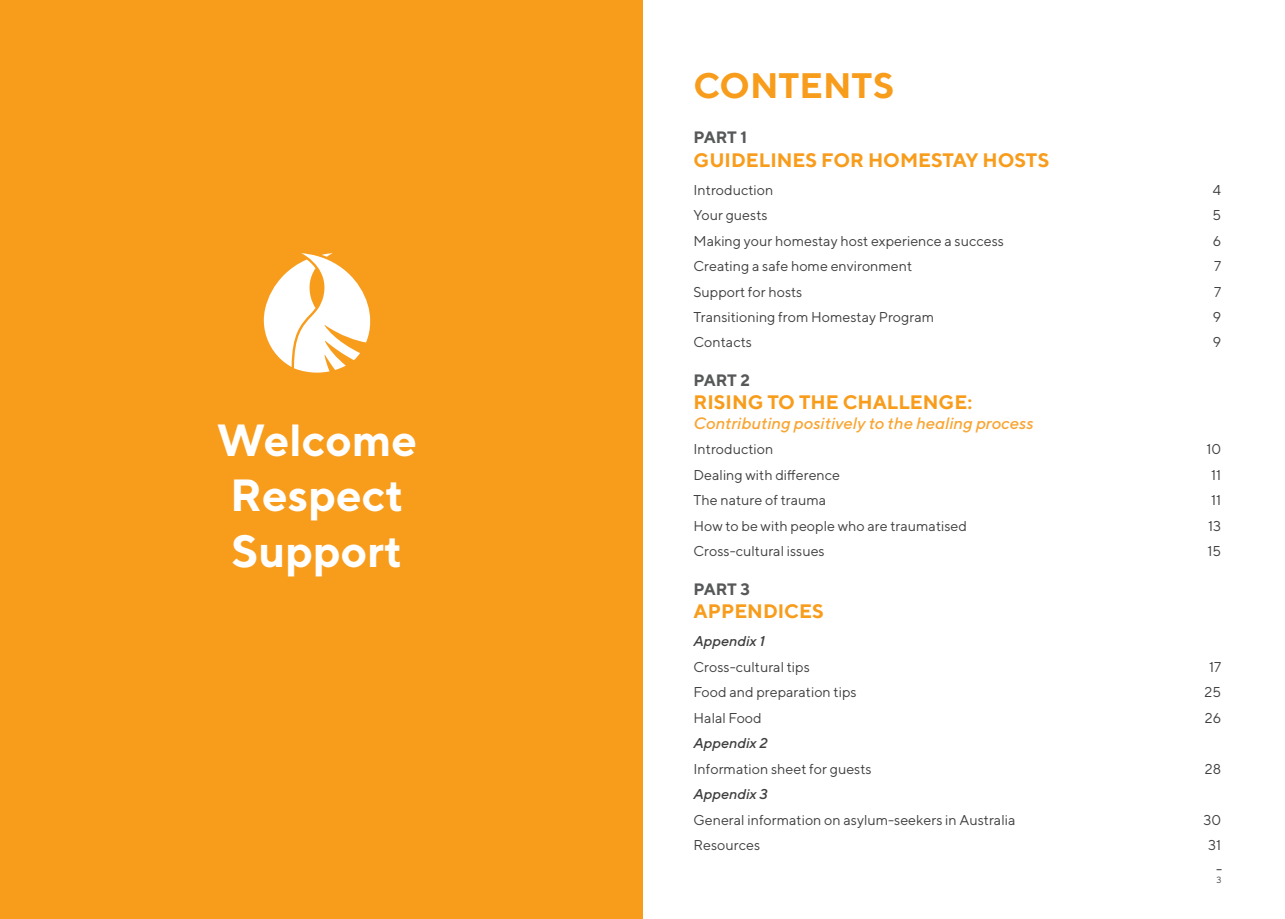
<style>
.page{position:relative;width:1285px;height:919px;background:#fff}
.page>*{position:absolute;margin:0;border:0;box-sizing:border-box;transform-origin:0 0}
.t1{font:700 45px/55.5px "TT Norms";color:#fff}
.t2{font:700 35.4px "TT Norms";color:#f89c1c}
.t3{font:700 19.5px "TT Norms";color:#f89c1c}
.t4{font:italic 500 16.5px "TT Norms";color:#f9a533}
.t5{font:700 16.5px "TT Norms";letter-spacing:-.02em;color:#57585a}
.t6{font:14.25px "TT Norms";color:#3e3e3f}
.t7{font:italic 500 14.25px "TT Norms";color:#3e3e3f}
.t8{font:9px "TT Norms";color:#3e3e3f}
</style>
<div class="page">
<div style="left:0;top:0;width:642px;height:918px;background:#f89c1c"></div>
<svg style="left:264px;top:253px;width:106px;height:119px"></svg>
<h1 class="t1" style="left:217px;top:411px;width:202px">Welcome<br>Respect<br>Support</h1>
<h2 class="t2" style="left:693px;top:63px;width:202px">CONTENTS</h2>
<p class="t5" style="left:693px;top:127px;width:55px">PART 1</p>
<h3 class="t3" style="left:693px;top:147px;width:357px">GUIDELINES FOR HOMESTAY HOSTS</h3>
<p class="t6" style="left:693px;top:181px;width:81px">Introduction</p>
<p class="t6" style="left:1212px;top:181px;width:10px">4</p>
<p class="t6" style="left:693px;top:206px;width:76px">Your guests</p>
<p class="t6" style="left:1212px;top:206px;width:10px">5</p>
<p class="t6" style="left:693px;top:232px;width:312px">Making your homestay host experience a success</p>
<p class="t6" style="left:1212px;top:232px;width:10px">6</p>
<p class="t6" style="left:693px;top:257px;width:220px">Creating a safe home environment</p>
<p class="t6" style="left:1213px;top:257px;width:9px">7</p>
<p class="t6" style="left:693px;top:283px;width:110px">Support for hosts</p>
<p class="t6" style="left:1213px;top:283px;width:9px">7</p>
<p class="t6" style="left:693px;top:308px;width:242px">Transitioning from Homestay Program</p>
<p class="t6" style="left:1212px;top:308px;width:10px">9</p>
<p class="t6" style="left:693px;top:333px;width:60px">Contacts</p>
<p class="t6" style="left:1212px;top:333px;width:10px">9</p>
<p class="t5" style="left:693px;top:369px;width:58px">PART 2</p>
<h3 class="t3" style="left:693px;top:390px;width:280px">RISING TO THE CHALLENGE:</h3>
<p class="t4" style="left:693px;top:413px;width:341px">Contributing positively to the healing process</p>
<p class="t6" style="left:693px;top:440px;width:81px">Introduction</p>
<p class="t6" style="left:1206px;top:440px;width:16px">10</p>
<p class="t6" style="left:693px;top:466px;width:148px">Dealing with difference</p>
<p class="t6" style="left:1210px;top:466px;width:11px">11</p>
<p class="t6" style="left:693px;top:491px;width:134px">The nature of trauma</p>
<p class="t6" style="left:1210px;top:491px;width:11px">11</p>
<p class="t6" style="left:693px;top:517px;width:275px">How to be with people who are traumatised</p>
<p class="t6" style="left:1207px;top:517px;width:14px">13</p>
<p class="t6" style="left:693px;top:542px;width:133px">Cross-cultural issues</p>
<p class="t6" style="left:1207px;top:542px;width:15px">15</p>
<p class="t5" style="left:693px;top:578px;width:58px">PART 3</p>
<h3 class="t3" style="left:693px;top:599px;width:132px">APPENDICES</h3>
<p class="t7" style="left:693px;top:632px;width:73px">Appendix 1</p>
<p class="t6" style="left:693px;top:658px;width:118px">Cross-cultural tips</p>
<p class="t6" style="left:1208px;top:658px;width:14px">17</p>
<p class="t6" style="left:693px;top:683px;width:164px">Food and preparation tips</p>
<p class="t6" style="left:1204px;top:683px;width:18px">25</p>
<p class="t6" style="left:693px;top:709px;width:70px">Halal Food</p>
<p class="t6" style="left:1204px;top:709px;width:18px">26</p>
<p class="t7" style="left:693px;top:734px;width:76px">Appendix 2</p>
<p class="t6" style="left:693px;top:759px;width:179px">Information sheet for guests</p>
<p class="t6" style="left:1204px;top:759px;width:18px">28</p>
<p class="t7" style="left:693px;top:785px;width:76px">Appendix 3</p>
<p class="t6" style="left:693px;top:810px;width:323px">General information on asylum-seekers in Australia</p>
<p class="t6" style="left:1203px;top:810px;width:19px">30</p>
<p class="t6" style="left:693px;top:836px;width:68px">Resources</p>
<p class="t6" style="left:1207px;top:836px;width:14px">31</p>
<p class="t8" style="left:1216px;top:874px;width:7px">3</p>
</div>
